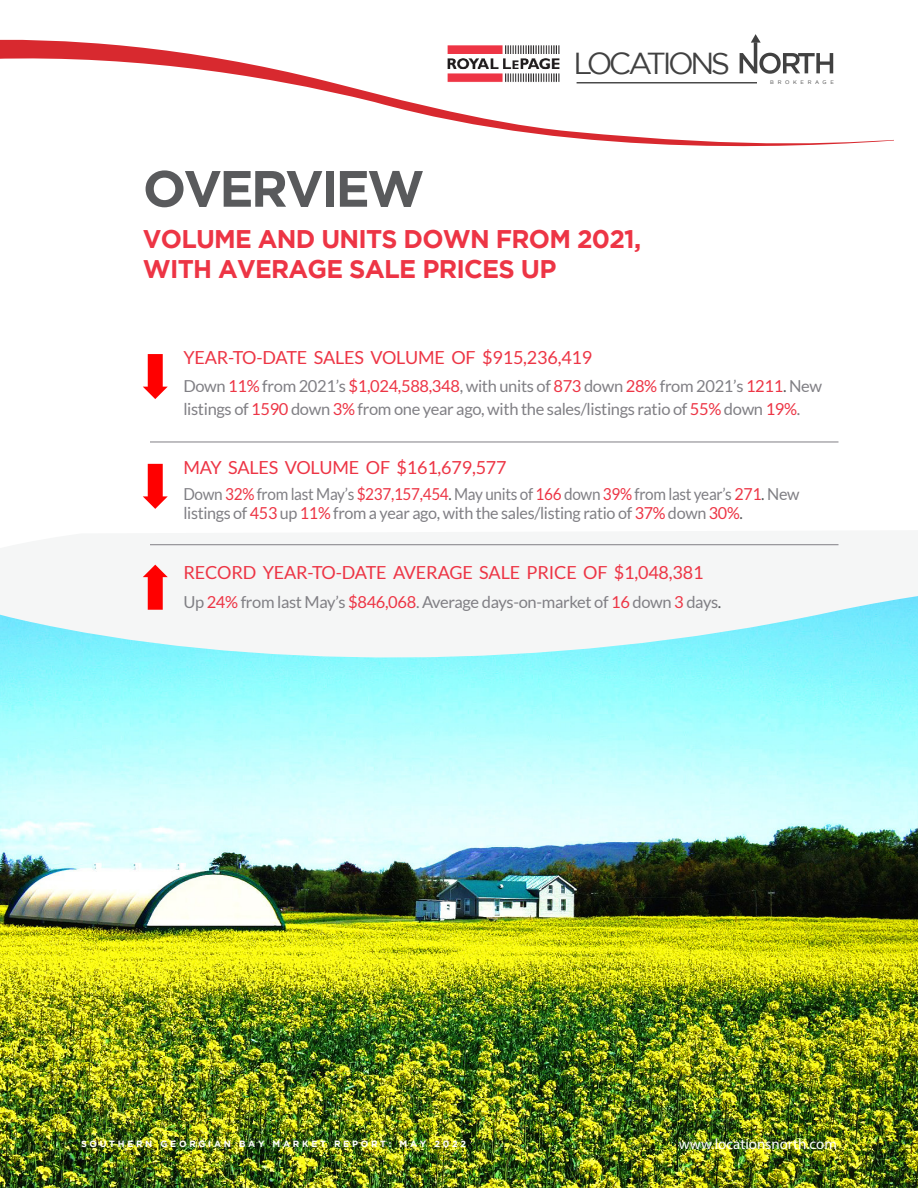
<style>
.page{position:relative;width:918px;height:1188px;background:#fff}
.page>*{position:absolute;margin:0;border:0;box-sizing:border-box;transform-origin:0 0}
.t1{font:700 51px "Gotham";letter-spacing:-.05em;color:#595a5c}
.t2{font:30.3px "Gotham";letter-spacing:-.115em;color:#414141}
.t3{font:700 25.5px/30.6px "Gotham";letter-spacing:-.03em;color:#ed3545}
.t4{font:18px "Lato";letter-spacing:-.01em;color:#ed3545}
.t5{font:16.5px/22.5px "Lato";letter-spacing:-.02em;color:#807f84}
.t6{font:16.5px/19.8px "Lato";letter-spacing:-.02em;color:#807f84;scale:.93 1}
.t7{font:15px "Myriad Pro";color:#fff}
.t8{font:700 9px "Gotham";letter-spacing:.3em;color:#fff}
.t9{font:5.25px "Gotham";letter-spacing:.7em;color:#414141}
.s1{color:#ed3545}
.s2{color:#595a5c}
</style>
<div class="page">
<img style="left:0;top:673px;width:918px;height:515px">
<svg style="left:0;top:544px;width:918px;height:129px;fill:#f5f6f6"></svg>
<hr style="left:150px;top:544px;width:688px;height:1px;background:#807f84">
<hr style="left:150px;top:442px;width:688px;height:1px;background:#807f84">
<svg style="left:143px;top:565px;width:25px;height:45px"></svg>
<svg style="left:143px;top:354px;width:25px;height:45px"></svg>
<svg style="left:143px;top:464px;width:25px;height:45px"></svg>
<svg style="left:0;top:37px;width:894px;height:110px"></svg>
<h2 class="t2" style="left:573px;top:46px;width:158px">LOCATIONS</h2>
<p class="t1" style="left:143px;top:159px;width:283px">OVERVIEW</p>
<p class="t3" style="left:143px;top:223px;width:500px">VOLUME AND UNITS DOWN FROM 2021,<br>WITH AVERAGE SALE PRICES UP</p>
<p class="t9" style="left:770px;top:80px;width:65px">BROKERAGE</p>
<p class="t4" style="left:183px;top:347px;width:410px">YEAR-TO-DATE SALES VOLUME OF $915,236,419</p>
<p class="t5" style="left:183px;top:375px;width:640px">Down <span class="s1">11%</span> from 2021’s <span class="s1">$1,024,588,348</span>, with units of <span class="s1">873</span> down <span class="s1">28%</span> from 2021’s <span class="s1">1211</span><span class="s2">.</span> New listings of <span class="s1">1590</span> down <span class="s1">3%</span> from one year ago, with the sales/listings ratio of <span class="s1">55%</span> down <span class="s1">19%</span>.</p>
<p class="t4" style="left:183px;top:457px;width:325px">MAY SALES VOLUME OF $161,679,577</p>
<p class="t6" style="left:183px;top:484px;width:664px">Down <span class="s1">32%</span> from last May’s <span class="s1">$237,157,454</span><span class="s2">.</span> May units of <span class="s1">166</span> down <span class="s1">39%</span> from last year’s <span class="s1">271</span><span class="s2">.</span> New listings of <span class="s1">453</span> up <span class="s1">11%</span> from a year ago, with the sales/listing ratio of <span class="s1">37%</span> down <span class="s1">30%</span><span class="s2">.</span></p>
<p class="t4" style="left:183px;top:563px;width:522px">RECORD YEAR-TO-DATE AVERAGE SALE PRICE OF $1,048,381</p>
<p class="t5" style="left:183px;top:590px;width:540px">Up <span class="s1">24%</span> from last May’s <span class="s1">$846,068</span>. Average days-on-market of <span class="s1">16</span> down <span class="s1">3</span> days<span class="s2">.</span></p>
<p class="t8" style="left:81px;top:1139px;width:386px">SOUTHERN GEORGIAN BAY MARKET REPORT: MAY 2022</p>
<p class="t7" style="left:679px;top:1135px;width:160px">www.locationsnorth.com</p>
</div>
